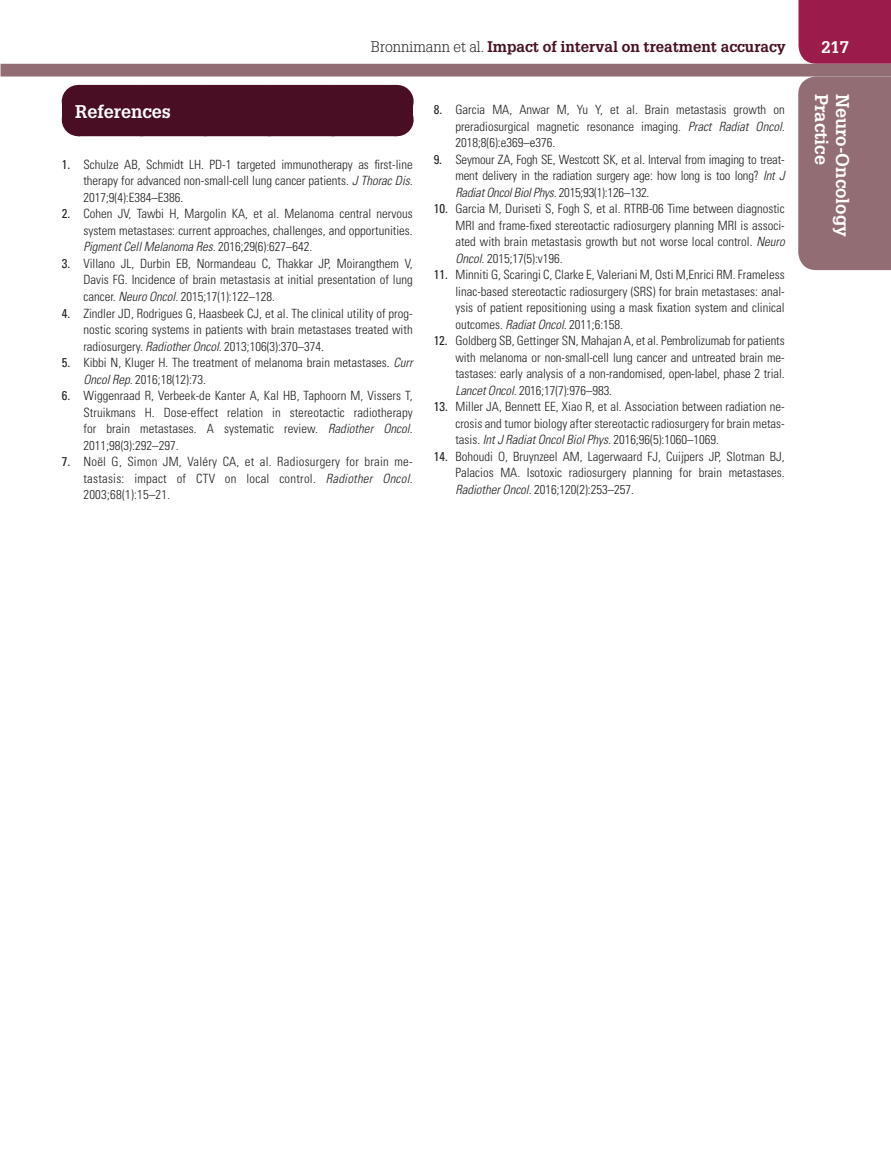
<style>
.page{position:relative;width:891px;height:1175px;background:#fff}
.page>*{position:absolute;margin:0;border:0;box-sizing:border-box;transform-origin:0 0}
.t1{font:700 18px "Glypha LT Std";color:#fff}
.t2{font:700 16.5px "Glypha LT Std";color:#fff}
.t3{font:700 15px "Glypha LT Std";color:#490e24}
.t4{font:300 condensed 12.75px/16.5px "Univers LT Std";color:#231f20;text-align:justify}
.s1{font-weight:300;color:#231f20}
.s2{font-weight:400}
.s3{font-style:italic}
</style>
<div class="page">
<div style="left:799px;top:0;width:92px;height:64px;background:#9b1c4b"></div>
<div style="left:1px;top:64px;width:890px;height:12px;background:#926d73"></div>
<div style="left:798px;top:76px;width:93px;height:194px;background:#926d73"></div>
<div style="left:62px;top:102px;width:351px;height:16px;background:#490e24"></div>
<div style="left:78px;top:85px;width:318px;height:33px;background:#490e24"></div>
<hr style="left:396px;top:85px;width:1px;height:33px;background:#490e24">
<div style="left:78px;top:103px;width:318px;height:33px;background:#490e24"></div>
<hr style="left:396px;top:103px;width:1px;height:33px;background:#490e24">
<p class="t3" style="left:371px;top:37px;width:416px"><span class="s1">Bronnimann et al.</span> Impact of interval on treatment accuracy</p>
<p class="t2" style="left:821px;top:37px;width:29px">217</p>
<h1 class="t1" style="left:833px;top:94px;width:73px;rotate:90deg">Practice</h1>
<h1 class="t1" style="left:854px;top:94px;width:145px;rotate:90deg">Neuro-Oncology</h1>
<h1 class="t1" style="left:75px;top:100px;width:97px">References</h1>
<p class="t4" style="left:455px;top:101px;width:331px;text-indent:-22px"><span class="s2">8.</span> Garcia MA, Anwar M, Yu Y, et al. Brain metastasis growth on preradiosurgical magnetic resonance imaging. <span class="s3">Pract Radiat Oncol.<br></span>2018;8(6):e369–e376.</p>
<p class="t4" style="left:455px;top:151px;width:331px;text-indent:-22px"><span class="s2">9.</span> Seymour ZA, Fogh SE, Westcott SK, et al. Interval from imaging to treat&shy;ment delivery in the radiation surgery age: how long is too long? <span class="s3">Int J Radiat Oncol Biol Phys.</span> 2015;93(1):126–132.</p>
<p class="t4" style="left:455px;top:200px;width:331px;text-indent:-22px"><span class="s2">10.</span> Garcia M, Duriseti S, Fogh S, et al. RTRB-06 Time between diagnostic MRI and frame-fixed stereotactic radiosurgery planning MRI is associ&shy;ated with brain metastasis growth but not worse local control. <span class="s3">Neuro Oncol.</span> 2015;17(5):v196.</p>
<p class="t4" style="left:455px;top:266px;width:331px;text-indent:-22px"><span class="s2">11.</span> Minniti G, Scaringi C, Clarke E, Valeriani M, Osti M,Enrici RM. Frameless linac-based stereotactic radiosurgery (SRS) for brain metastases: anal&shy;ysis of patient repositioning using a mask fixation system and clinical outcomes. <span class="s3">Radiat Oncol.</span> 2011;6:158.</p>
<p class="t4" style="left:455px;top:332px;width:331px;text-indent:-22px"><span class="s2">12.</span> Goldberg SB, Gettinger SN, Mahajan A, et al. Pembrolizumab for patients with melanoma or non-small-cell lung cancer and untreated brain me&shy;tastases: early analysis of a non-randomised, open-label, phase 2 trial.<br><span class="s3">Lancet Oncol.</span> 2016;17(7):976–983.</p>
<p class="t4" style="left:455px;top:398px;width:331px;text-indent:-22px"><span class="s2">13.</span> Miller JA, Bennett EE, Xiao R, et al. Association between radiation ne&shy;crosis and tumor biology after stereotactic radiosurgery for brain metas&shy;tasis. <span class="s3">Int J Radiat Oncol Biol Phys.</span> 2016;96(5):1060–1069.</p>
<p class="t4" style="left:455px;top:448px;width:331px;text-indent:-22px"><span class="s2">14.</span> Bohoudi O, Bruynzeel AM, Lagerwaard FJ, Cuijpers JP, Slotman BJ, Palacios MA. Isotoxic radiosurgery planning for brain metastases.<br><span class="s3">Radiother Oncol.</span> 2016;120(2):253–257.</p>
<p class="t4" style="left:83px;top:156px;width:331px;text-indent:-22px"><span class="s2">1.</span> Schulze AB, Schmidt LH. PD-1 targeted immunotherapy as first-line therapy for advanced non-small-cell lung cancer patients. <span class="s3">J Thorac Dis.<br></span>2017;9(4):E384–E386.</p>
<p class="t4" style="left:83px;top:206px;width:331px;text-indent:-22px"><span class="s2">2.</span> Cohen JV, Tawbi H, Margolin KA, et al. Melanoma central nervous system metastases: current approaches, challenges, and opportunities.<br><span class="s3">Pigment Cell Melanoma Res.</span> 2016;29(6):627–642.</p>
<p class="t4" style="left:83px;top:255px;width:331px;text-indent:-22px"><span class="s2">3.</span> Villano JL, Durbin EB, Normandeau C, Thakkar JP, Moirangthem V, Davis FG. Incidence of brain metastasis at initial presentation of lung cancer. <span class="s3">Neuro Oncol.</span> 2015;17(1):122–128.</p>
<p class="t4" style="left:83px;top:305px;width:331px;text-indent:-22px"><span class="s2">4.</span> Zindler JD, Rodrigues G, Haasbeek CJ, et al. The clinical utility of prog&shy;nostic scoring systems in patients with brain metastases treated with radiosurgery. <span class="s3">Radiother Oncol.</span> 2013;106(3):370–374.</p>
<p class="t4" style="left:83px;top:354px;width:331px;text-indent:-22px"><span class="s2">5.</span> Kibbi N, Kluger H. The treatment of melanoma brain metastases. <span class="s3">Curr<br>Oncol Rep.</span> 2016;18(12):73.</p>
<p class="t4" style="left:83px;top:387px;width:331px;text-indent:-22px"><span class="s2">6.</span> Wiggenraad R, Verbeek-de Kanter A, Kal HB, Taphoorn M, Vissers T, Struikmans H. Dose-effect relation in stereotactic radiotherapy for brain metastases. A systematic review. <span class="s3">Radiother Oncol.<br></span>2011;98(3):292–297.</p>
<p class="t4" style="left:83px;top:453px;width:331px;text-indent:-22px"><span class="s2">7.</span> Noël G, Simon JM, Valéry CA, et al. Radiosurgery for brain me&shy;tastasis: impact of CTV on local control. <span class="s3">Radiother Oncol.<br></span>2003;68(1):15–21.</p>
</div>
